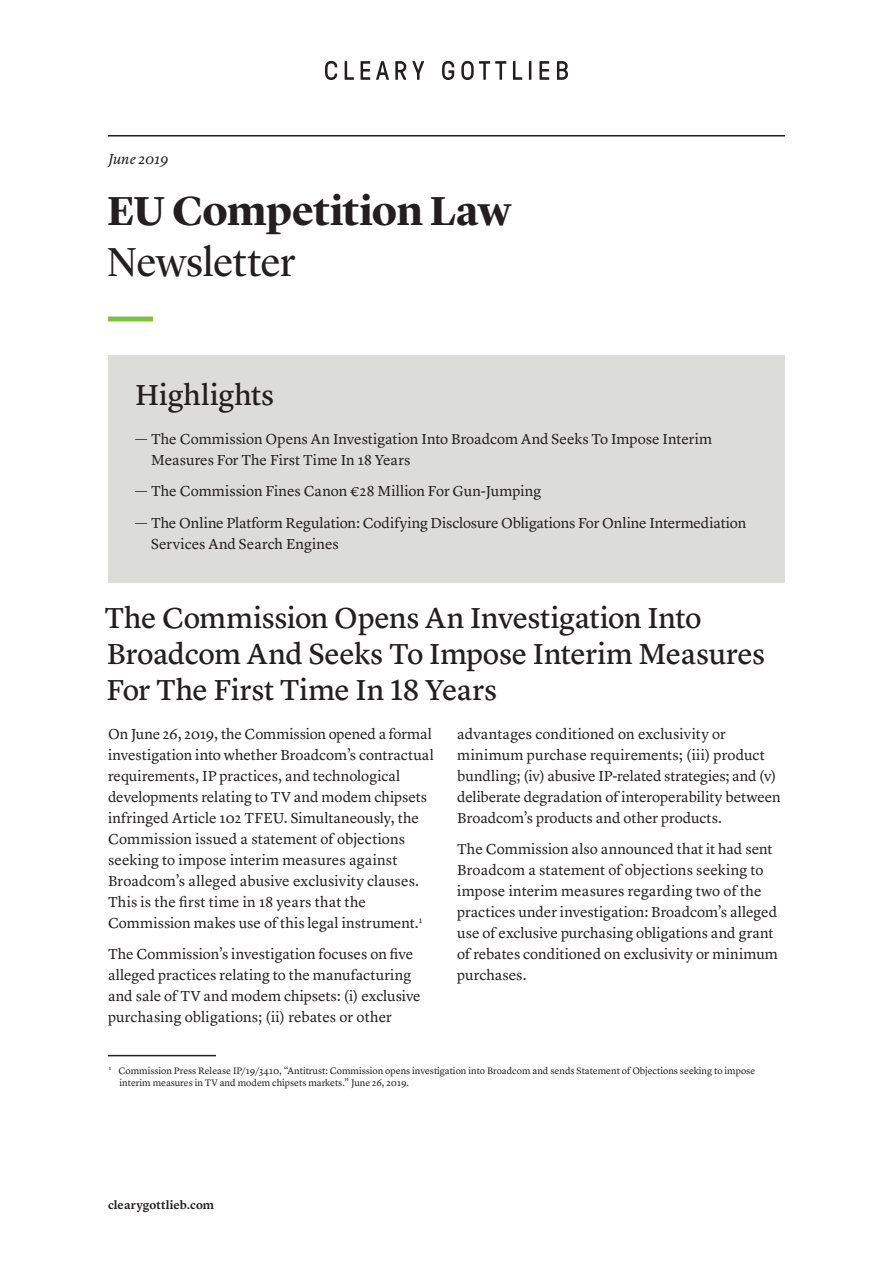
<style>
.page{position:relative;width:893px;height:1263px;background:#fff}
.page>*{position:absolute;margin:0;border:0;box-sizing:border-box;transform-origin:0 0}
.t1{font:500 45px "Aktiv Grotesk";color:#7fc241}
.t2{font:700 42px "Lyon Display";letter-spacing:-.01em;color:#231f20}
.t3{font:42px "Lyon Display";letter-spacing:-.01em;color:#231f20}
._01_Heading_-_Level{font:30px/36px "Lyon Text Regular No.2";letter-spacing:-.01em;color:#231f20}
._07_Body_Text{font:15px/21px "Lyon Text";color:#231f20}
.t4{font:italic 15px "Lyon Text";letter-spacing:-.005em;color:#231f20}
.t5{font:600 12px "Lyon Text";letter-spacing:.005em;color:#231f20}
._14_Footnote{font:9.75px/12.6px "Lyon Text";color:#231f20}
</style>
<div class="page">
<svg style="left:325px;top:61px;width:12px;height:19px"></svg>
<svg style="left:345px;top:61px;width:9px;height:19px"></svg>
<svg style="left:361px;top:61px;width:9px;height:19px"></svg>
<svg style="left:376px;top:61px;width:13px;height:19px"></svg>
<svg style="left:395px;top:61px;width:11px;height:19px"></svg>
<svg style="left:412px;top:61px;width:12px;height:19px"></svg>
<svg style="left:442px;top:61px;width:12px;height:19px"></svg>
<svg style="left:461px;top:61px;width:45px;height:19px"></svg>
<svg style="left:513px;top:61px;width:9px;height:19px"></svg>
<svg style="left:529px;top:61px;width:2px;height:19px"></svg>
<svg style="left:539px;top:61px;width:10px;height:19px"></svg>
<svg style="left:557px;top:61px;width:11px;height:19px"></svg>
<hr style="left:108px;top:135px;width:677px;height:2px;background:#231f20">
<div style="left:108px;top:355px;width:677px;height:227px;background:#dcdcd8"></div>
<hr style="left:108px;top:1055px;width:108px;height:1px;background:#231f20">
<p class="t4" style="left:108px;top:147px;width:62px">June 2019</p>
<h2 class="t2" style="left:107px;top:179px;width:405px">EU Competition Law</h2>
<h2 class="t3" style="left:107px;top:231px;width:190px">Newsletter</h2>
<h1 class="t1" style="left:108px;top:288px;width:46px">—</h1>
<p class="_01_Heading_-_Level" style="left:135px;top:374px;width:141px">Highlights</p>
<p class="_07_Body_Text" style="left:151px;top:427px;width:562px;text-indent:-16px">— The Commission Opens An Investigation Into Broadcom And Seeks To Impose Interim<br>Measures For The First Time In 18 Years</p>
<p class="_07_Body_Text" style="left:135px;top:480px;width:408px">— The Commission Fines Canon €28 Million For Gun-Jumping</p>
<p class="_07_Body_Text" style="left:151px;top:511px;width:596px;text-indent:-16px">— The Online Platform Regulation: Codifying Disclosure Obligations For Online Intermediation<br>Services And Search Engines</p>
<p class="_01_Heading_-_Level" style="left:105px;top:597px;width:662px">The Commission Opens An Investigation Into<br>Broadcom And Seeks To Impose Interim Measures<br>For The First Time In 18 Years</p>
<p class="_07_Body_Text" style="left:108px;top:722px;width:327px">On June 26, 2019, the Commission opened a formal investigation into whether Broadcom’s contractual requirements, IP practices, and technological developments relating to TV and modem chipsets infringed Article 102 TFEU. Simultaneously, the Commission issued a statement of objections seeking to impose interim measures against Broadcom’s alleged abusive exclusivity clauses.<br>This is the first time in 18 years that the Commission makes use of this legal instrument.<sup>1</sup></p>
<p class="_07_Body_Text" style="left:108px;top:942px;width:314px">The Commission’s investigation focuses on five alleged practices relating to the manufacturing and sale of TV and modem chipsets: (i) exclusive purchasing obligations; (ii) rebates or other</p>
<p class="_07_Body_Text" style="left:457px;top:722px;width:325px">advantages conditioned on exclusivity or minimum purchase requirements; (iii) product bundling; (iv) abusive IP-related strategies; and (v) deliberate degradation of interoperability between Broadcom’s products and other products.</p>
<p class="_07_Body_Text" style="left:457px;top:837px;width:322px">The Commission also announced that it had sent Broadcom a statement of objections seeking to impose interim measures regarding two of the practices under investigation: Broadcom’s alleged use of exclusive purchasing obligations and grant of rebates conditioned on exclusivity or minimum purchases.</p>
<p class="_14_Footnote" style="left:120px;top:1063px;width:637px;text-indent:-11px"><sup>1</sup> Commission Press Release IP/19/3410, “Antitrust: Commission opens investigation into Broadcom and sends Statement of Objections seeking to impose interim measures in TV and modem chipsets markets.” June 26, 2019.</p>
<p class="t5" style="left:108px;top:1195px;width:108px">clearygottlieb.com</p>
</div>
